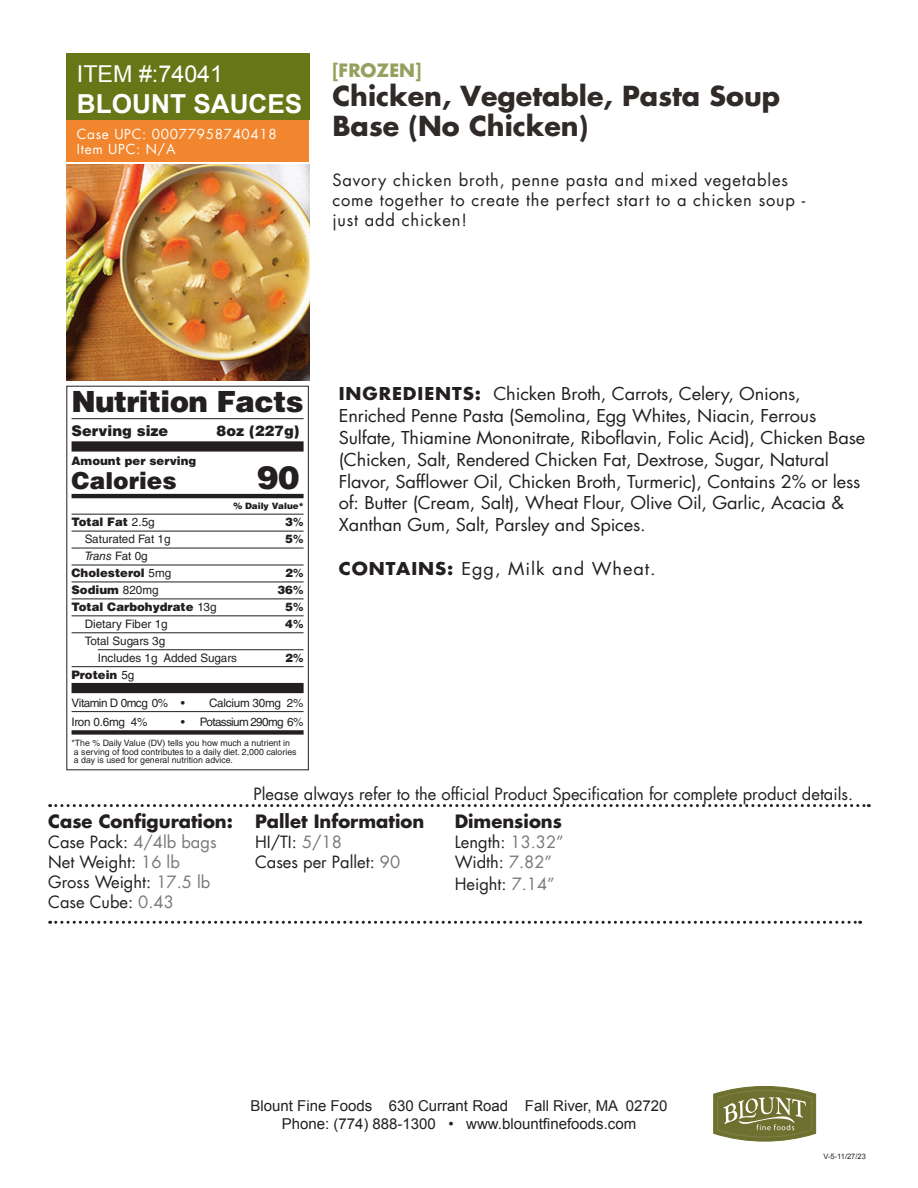
<style>
.page{position:relative;width:918px;height:1188px;background:#fff}
.page>*{position:absolute;margin:0;border:0;box-sizing:border-box;transform-origin:0 0}
.t1{font:900 32.1px "Helvetica LT Std";color:#231f20}
.t2{font:900 29.25px "Helvetica LT Std";letter-spacing:-.02em;color:#231f20}
.t3{font:700 27px/30px "Futura";color:#302a28}
.t4{font:700 26.25px "Arial";color:#fff}
.t5{font:900 23.4px "Helvetica LT Std";color:#231f20}
.t6{font:23.25px "Arial";color:#fff}
.t7{font:700 18px "Futura";color:#231f20}
.t8{font:700 18px "Futura";color:#95a05e}
.t9{font:17.4px/21.9px "Futura";letter-spacing:-.01em;color:#231f20;scale:1.05 1}
.t10{font:17.4px "Futura";letter-spacing:.05em;color:#231f20;scale:1.05 1}
.t11{font:16.5px/19.8px "Futura";color:#231f20}
.t12{font:16.5px/19.8px "Futura";letter-spacing:.05em;color:#231f20}
.t13{font:15px/18px "Arial";color:#231f20;text-align:center}
.t14{font:900 14.55px "Helvetica LT Std";color:#231f20}
.t15{font:13.5px/15px "Futura";letter-spacing:.05em;color:#fff}
.t16{font:900 11.7px/17px "Helvetica LT Std";color:#231f20}
.t17{font:11.7px/17px "Helvetica LT Std";color:#231f20}
.t18{font:11.7px "Helvetica LT Std";letter-spacing:-.02em;color:#231f20}
.t19{font:11.7px "Helvetica LT Std";letter-spacing:-.055em;color:#231f20}
.t20{font:11.7px "Helvetica LT Std";letter-spacing:-.04em;color:#231f20}
.t21{font:8.7px/8.7px "Helvetica LT Std";color:#231f20}
.t22{font:900 8.7px "Helvetica LT Std";color:#231f20}
.t23{font:7.5px "Arial";color:#231f20}
.s1{font-weight:400}
.s2{font-weight:700}
.s3{font-weight:400;font-style:italic}
.s4{color:#76787b}
</style>
<div class="page">
<div style="left:66px;top:54px;width:243px;height:66px;background:#677717"></div>
<img style="left:66px;top:164px;width:243px;height:216px">
<svg style="left:713px;top:1086px;width:103px;height:55px;background:#898c57"></svg>
<div style="left:66px;top:120px;width:243px;height:41px;background:#f1862e"></div>
<svg style="left:50px;top:804px;width:819px;height:3px"></svg>
<svg style="left:50px;top:921px;width:811px;height:3px"></svg>
<hr style="left:72px;top:418px;width:232px;height:1px;background:#231f20">
<div style="left:72px;top:441px;width:232px;height:11px;background:#231f20"></div>
<hr style="left:72px;top:494px;width:232px;height:4px;background:#231f20">
<hr style="left:72px;top:514px;width:232px;height:1px;background:#231f20">
<hr style="left:72px;top:531px;width:232px;height:1px;background:#231f20">
<hr style="left:72px;top:548px;width:232px;height:1px;background:#231f20">
<hr style="left:72px;top:565px;width:232px;height:1px;background:#231f20">
<hr style="left:72px;top:582px;width:232px;height:1px;background:#231f20">
<hr style="left:72px;top:599px;width:232px;height:1px;background:#231f20">
<hr style="left:72px;top:616px;width:232px;height:1px;background:#231f20">
<hr style="left:72px;top:633px;width:232px;height:1px;background:#231f20">
<hr style="left:98px;top:649px;width:206px;height:1px;background:#231f20">
<hr style="left:72px;top:666px;width:232px;height:1px;background:#231f20">
<div style="left:72px;top:683px;width:232px;height:10px;background:#231f20"></div>
<hr style="left:72px;top:711px;width:232px;height:1px;background:#231f20">
<div style="left:72px;top:730px;width:232px;height:5px;background:#231f20"></div>
<div style="left:66px;top:386px;width:243px;height:384px;border:1px solid #231f20"></div>
<h3 class="t6" style="left:77px;top:59px;width:148px">ITEM #:74041</h3>
<h3 class="t4" style="left:77px;top:86px;width:227px">BLOUNT SAUCES</h3>
<p class="t15" style="left:77px;top:126px;width:202px">Case UPC: 00077958740418<br>Item UPC: N/A</p>
<p class="t8" style="left:332px;top:57px;width:91px">[FROZEN]</p>
<h3 class="t3" style="left:332px;top:80px;width:449px">Chicken, Vegetable, Pasta Soup<br>Base (No Chicken)</h3>
<p class="t12" style="left:332px;top:170px;width:474px">Savory chicken broth, penne pasta and mixed vegetables come together to create the perfect start to a chicken soup - just add chicken!</p>
<h2 class="t2" style="left:72px;top:382px;width:234px">Nutrition Facts</h2>
<p class="t14" style="left:72px;top:421px;width:98px">Serving size</p>
<p class="t14" style="left:217px;top:421px;width:84px">8oz (227g)</p>
<p class="t16" style="left:72px;top:452px;width:126px">Amount per serving</p>
<h3 class="t5" style="left:72px;top:465px;width:107px">Calories</h3>
<h1 class="t1" style="left:257px;top:456px;width:44px">90</h1>
<p class="t22" style="left:233px;top:500px;width:72px">% Daily Value*</p>
<p class="t16" style="left:72px;top:513px;width:85px">Total Fat <span class="s1">2.5g</span></p>
<p class="t16" style="left:285px;top:513px;width:20px">3<span class="s2">%</span></p>
<p class="t17" style="left:85px;top:530px;width:87px">Saturated Fat 1g</p>
<p class="t16" style="left:285px;top:530px;width:20px">5<span class="s2">%</span></p>
<p class="t16" style="left:72px;top:547px;width:101px;text-indent:13px"><span class="s3">Trans</span> <span class="s1">Fat 0g<br></span>Cholesterol <span class="s1">5mg</span></p>
<p class="t16" style="left:285px;top:564px;width:20px">2<span class="s2">%</span></p>
<p class="t16" style="left:72px;top:581px;width:89px">Sodium <span class="s1">820mg</span></p>
<p class="t16" style="left:278px;top:581px;width:27px">36<span class="s2">%</span></p>
<p class="t16" style="left:72px;top:598px;width:146px">Total Carbohydrate <span class="s1">13g</span></p>
<p class="t16" style="left:285px;top:598px;width:20px">5<span class="s2">%</span></p>
<p class="t17" style="left:85px;top:615px;width:85px">Dietary Fiber 1g</p>
<p class="t16" style="left:285px;top:615px;width:20px">4<span class="s2">%</span></p>
<p class="t17" style="left:98px;top:632px;width:141px;text-indent:-13px">Total Sugars 3g<br>Includes 1g Added Sugars</p>
<p class="t16" style="left:285px;top:649px;width:20px">2<span class="s2">%</span></p>
<p class="t16" style="left:72px;top:666px;width:64px">Protein <span class="s1">5g</span></p>
<p class="t20" style="left:72px;top:696px;width:115px">Vitamin D 0mcg 0% •</p>
<p class="t18" style="left:209px;top:696px;width:96px">Calcium 30mg 2%</p>
<p class="t18" style="left:72px;top:715px;width:77px">Iron 0.6mg 4%</p>
<p class="t19" style="left:181px;top:715px;width:124px">• Potassium 290mg 6%</p>
<p class="t21" style="left:72px;top:738px;width:227px">*The % Daily Value (DV) tells you how much a nutrient in a serving of food contributes to a daily diet. 2,000 calories a day is used for general nutrition advice.</p>
<p class="t9" style="left:339px;top:383px;width:503px"><span class="s2">INGREDIENTS:</span> Chicken Broth, Carrots, Celery, Onions, Enriched Penne Pasta (Semolina, Egg Whites, Niacin, Ferrous Sulfate, Thiamine Mononitrate, Riboflavin, Folic Acid), Chicken Base (Chicken, Salt, Rendered Chicken Fat, Dextrose, Sugar, Natural Flavor, Safflower Oil, Chicken Broth, Turmeric), Contains 2% or less of: Butter (Cream, Salt), Wheat Flour, Olive Oil, Garlic, Acacia &amp; Xanthan Gum, Salt, Parsley and Spices.</p>
<p class="t10" style="left:339px;top:556px;width:303px"><span class="s2">CONTAINS:</span> Egg, Milk and Wheat.</p>
<p class="t7" style="left:48px;top:809px;width:186px">Case Configuration:</p>
<p class="t11" style="left:48px;top:832px;width:170px">Case Pack: <span class="s4">4/4lb bags<br></span>Net Weight: <span class="s4">16 lb<br></span>Gross Weight: <span class="s4">17.5 lb<br></span>Case Cube: <span class="s4">0.43</span></p>
<p class="t11" style="left:254px;top:784px;width:601px">Please always refer to the official Product Specification for complete product details.</p>
<p class="t7" style="left:255px;top:809px;width:171px">Pallet Information</p>
<p class="t11" style="left:255px;top:832px;width:147px">HI/TI: <span class="s4">5/18<br></span>Cases per Pallet: <span class="s4">90</span></p>
<p class="t7" style="left:455px;top:809px;width:109px">Dimensions</p>
<p class="t11" style="left:455px;top:832px;width:111px">Length: <span class="s4">13.32”<br></span>Width: <span class="s4">7.82”</span></p>
<p class="t11" style="left:455px;top:873px;width:102px">Height: <span class="s4">7.14”</span></p>
<p class="t13" style="left:251px;top:1097px;width:418px">Blount Fine Foods 630 Currant Road Fall River, MA 02720<br>Phone: (774) 888-1300 • www.blountfinefoods.com</p>
<p class="t23" style="left:823px;top:1151px;width:44px">V-5-11/27/23</p>
</div>
